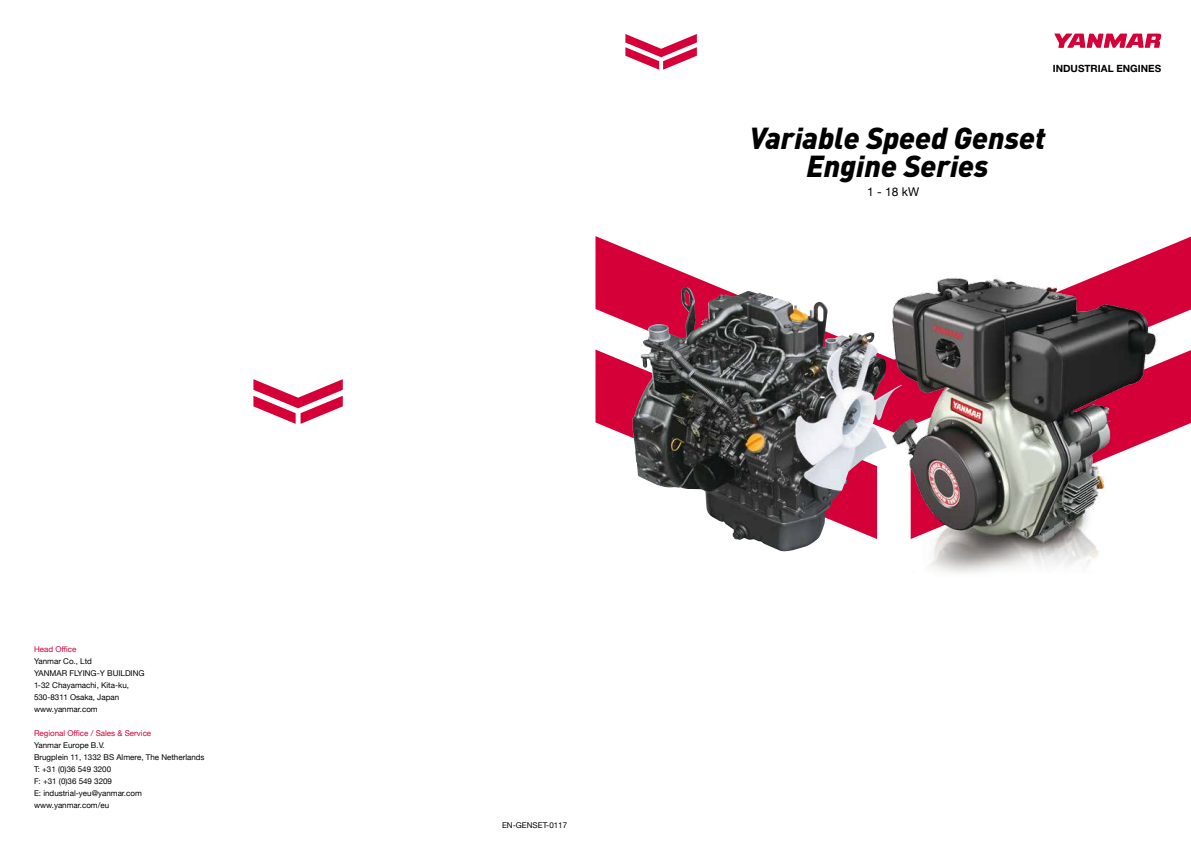
<style>
.page{position:relative;width:1191px;height:842px;background:#fff}
.page>*{position:absolute;margin:0;border:0;box-sizing:border-box;transform-origin:0 0}
.t1{font:italic 900 30px/28px "DIN";color:#000;text-align:center}
.t2{font:12px "Helvetica Neue";color:#000}
.t3{font:700 10px "Helvetica Neue LT Std";color:#000}
.t4{font:8px/12px "Helvetica Neue";color:#000}
.t5{font:8px "Helvetica Neue";color:#d40037}
</style>
<div class="page">
<svg style="left:253px;top:379px;width:90px;height:45px"></svg>
<svg style="left:595px;top:236px;width:183px;height:114px"></svg>
<svg style="left:595px;top:350px;width:183px;height:189px"></svg>
<svg style="left:625px;top:34px;width:72px;height:36px"></svg>
<svg style="left:1054px;top:34px;width:107px;height:14px"></svg>
<img style="left:778px;top:236px;width:413px;height:337px">
<img style="left:640px;top:287px;width:49px;height:72px">
<p class="t5" style="left:34px;top:643px;width:44px">Head Office</p>
<p class="t4" style="left:34px;top:655px;width:112px">Yanmar Co., Ltd<br>YANMAR FLYING-Y BUILDING<br>1-32 Chayamachi, Kita-ku,<br>530-8311 Osaka, Japan www.yanmar.com</p>
<p class="t5" style="left:34px;top:727px;width:119px">Regional Office / Sales &amp; Service</p>
<p class="t4" style="left:34px;top:739px;width:172px">Yanmar Europe B.V.<br>Brugplein 11, 1332 BS Almere, The Netherlands<br>T: +31 (0)36 549 3200<br>F: +31 (0)36 549 3209<br>E: industrial-yeu@yanmar.com www.yanmar.com/eu</p>
<p class="t3" style="left:1052px;top:62px;width:110px">INDUSTRIAL ENGINES</p>
<h1 class="t1" style="left:749px;top:123px;width:298px">Variable Speed Genset<br>Engine Series</h1>
<h2 class="t2" style="left:867px;top:183px;width:54px">1 - 18 kW</h2>
<p class="t4" style="left:502px;top:820px;width:67px">EN-GENSET-0117</p>
</div>
